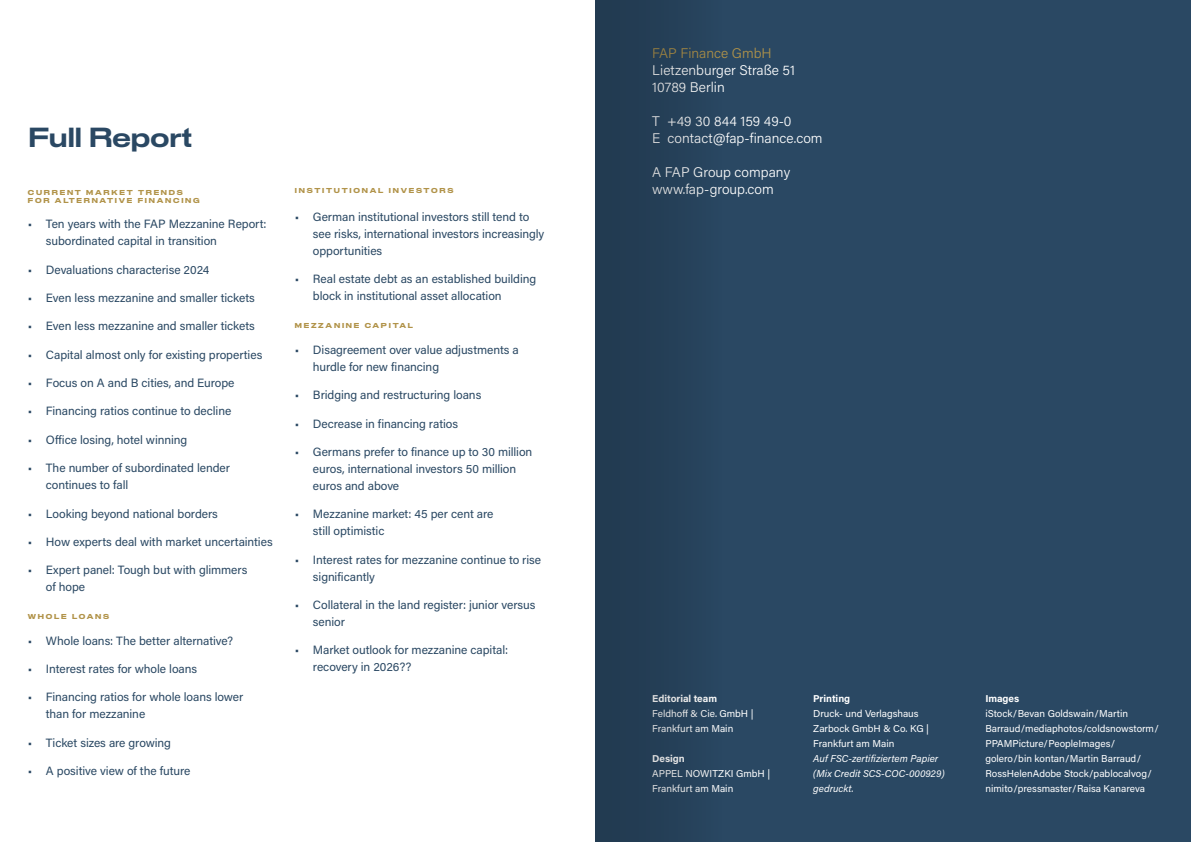
<style>
.page{position:relative;width:1191px;height:842px;background:#fff}
.page>*{position:absolute;margin:0;border:0;box-sizing:border-box;transform-origin:0 0}
.t1{font:600 27px "Staff Wide";color:#2a4863}
.t2{font:14px/17px "Acumin Variable Concept";color:#fff}
.t3{font:14px "Acumin Variable Concept";color:#b19349}
.t4{font:12px/17px "Acumin Pro";letter-spacing:-.005em;color:#2a4863}
.t5{font:10px/15px "Acumin Pro";color:#fff}
.t6{font:italic 10px/15px "Acumin Pro";letter-spacing:.005em;color:#fff}
.t7{font:700 10px "Acumin Pro";color:#fff}
.t8{font:700 7px/8.4px "Staff Wide";letter-spacing:.25em;color:#b19349}
</style>
<div class="page">
<div style="left:595px;top:0;width:596px;height:842px;background:#2a4863"></div>
<div style="left:595px;top:0;width:256px;height:842px;background:linear-gradient(to right,#223c52,#2c4c68)"></div>
<h1 class="t1" style="left:28px;top:121px;width:165px">Full Report</h1>
<p class="t8" style="left:28px;top:188px;width:173px">CURRENT MARKET TRENDS<br>FOR ALTERNATIVE FINANCING</p>
<p class="t4" style="left:46px;top:215px;width:222px;text-indent:-18px">• Ten years with the FAP Mezzanine Report: subordinated capital in transition</p>
<p class="t4" style="left:28px;top:261px;width:183px">• Devaluations characterise 2024</p>
<p class="t4" style="left:28px;top:289px;width:228px">• Even less mezzanine and smaller tickets</p>
<p class="t4" style="left:28px;top:317px;width:228px">• Even less mezzanine and smaller tickets</p>
<p class="t4" style="left:28px;top:346px;width:236px">• Capital almost only for existing properties</p>
<p class="t4" style="left:28px;top:374px;width:208px">• Focus on A and B cities, and Europe</p>
<p class="t4" style="left:28px;top:402px;width:205px">• Financing ratios continue to decline</p>
<p class="t4" style="left:28px;top:431px;width:161px">• Office losing, hotel winning</p>
<p class="t4" style="left:46px;top:459px;width:186px;text-indent:-18px">• The number of subordinated lender continues to fall</p>
<p class="t4" style="left:28px;top:504px;width:192px">• Looking beyond national borders</p>
<p class="t4" style="left:28px;top:533px;width:246px">• How experts deal with market uncertainties</p>
<p class="t4" style="left:46px;top:561px;width:203px;text-indent:-18px">• Expert panel: Tough but with glimmers of hope</p>
<p class="t8" style="left:28px;top:612px;width:83px">WHOLE LOANS</p>
<p class="t4" style="left:28px;top:631px;width:207px">• Whole loans: The better alternative?</p>
<p class="t4" style="left:28px;top:660px;width:171px">• Interest rates for whole loans</p>
<p class="t4" style="left:46px;top:688px;width:199px;text-indent:-18px">• Financing ratios for whole loans lower than for mezzanine</p>
<p class="t4" style="left:28px;top:733px;width:145px">• Ticket sizes are growing</p>
<p class="t4" style="left:28px;top:762px;width:164px">• A positive view of the future</p>
<p class="t8" style="left:295px;top:186px;width:160px">INSTITUTIONAL INVESTORS</p>
<p class="t4" style="left:313px;top:208px;width:233px;text-indent:-18px">• German institutional investors still tend to see risks, international investors increasingly opportunities</p>
<p class="t4" style="left:313px;top:270px;width:225px;text-indent:-18px">• Real estate debt as an established building block in institutional asset allocation</p>
<p class="t8" style="left:295px;top:322px;width:120px">MEZZANINE CAPITAL</p>
<p class="t4" style="left:313px;top:341px;width:207px;text-indent:-18px">• Disagreement over value adjustments a hurdle for new financing</p>
<p class="t4" style="left:295px;top:386px;width:188px">• Bridging and restructuring loans</p>
<p class="t4" style="left:295px;top:414px;width:165px">• Decrease in financing ratios</p>
<p class="t4" style="left:313px;top:443px;width:221px;text-indent:-18px">• Germans prefer to finance up to 30 million euros, international investors 50 million euros and above</p>
<p class="t4" style="left:313px;top:505px;width:182px;text-indent:-18px">• Mezzanine market: 45 per cent are still optimistic</p>
<p class="t4" style="left:313px;top:550px;width:230px;text-indent:-18px">• Interest rates for mezzanine continue to rise significantly</p>
<p class="t4" style="left:313px;top:596px;width:224px;text-indent:-18px">• Collateral in the land register: junior versus senior</p>
<p class="t4" style="left:313px;top:641px;width:197px;text-indent:-18px">• Market outlook for mezzanine capital: recovery in 2026??</p>
<p class="t3" style="left:652px;top:44px;width:121px">FAP Finance GmbH</p>
<p class="t2" style="left:652px;top:62px;width:144px">Lietzenburger Straße 51<br>10789 Berlin</p>
<p class="t2" style="left:652px;top:113px;width:172px">T +49 30 844 159 49-0<br>E contact@fap-finance.com</p>
<p class="t2" style="left:652px;top:164px;width:139px">A FAP Group company www.fap-group.com</p>
<p class="t7" style="left:652px;top:691px;width:66px">Editorial team</p>
<p class="t5" style="left:652px;top:705px;width:103px">Feldhoff &amp; Cie. GmbH |<br>Frankfurt am Main</p>
<p class="t7" style="left:652px;top:751px;width:34px">Design</p>
<p class="t5" style="left:652px;top:765px;width:119px">APPEL NOWITZKI GmbH |<br>Frankfurt am Main</p>
<p class="t7" style="left:813px;top:691px;width:39px">Printing</p>
<p class="t5" style="left:813px;top:705px;width:117px">Druck- und Verlagshaus<br>Zarbock GmbH &amp; Co. KG |<br>Frankfurt am Main</p>
<p class="t6" style="left:813px;top:750px;width:133px">Auf FSC-zertifiziertem Papier (Mix Credit SCS-COC-000929) gedruckt.</p>
<p class="t7" style="left:985px;top:691px;width:35px">Images</p>
<p class="t5" style="left:985px;top:705px;width:175px">iStock/Bevan Goldswain/Martin Barraud/mediaphotos/coldsnowstorm/ PPAMPicture/PeopleImages/ golero/bin kontan/Martin Barraud/ RossHelenAdobe Stock/pablocalvog/ nimito/pressmaster/Raisa Kanareva</p>
</div>
